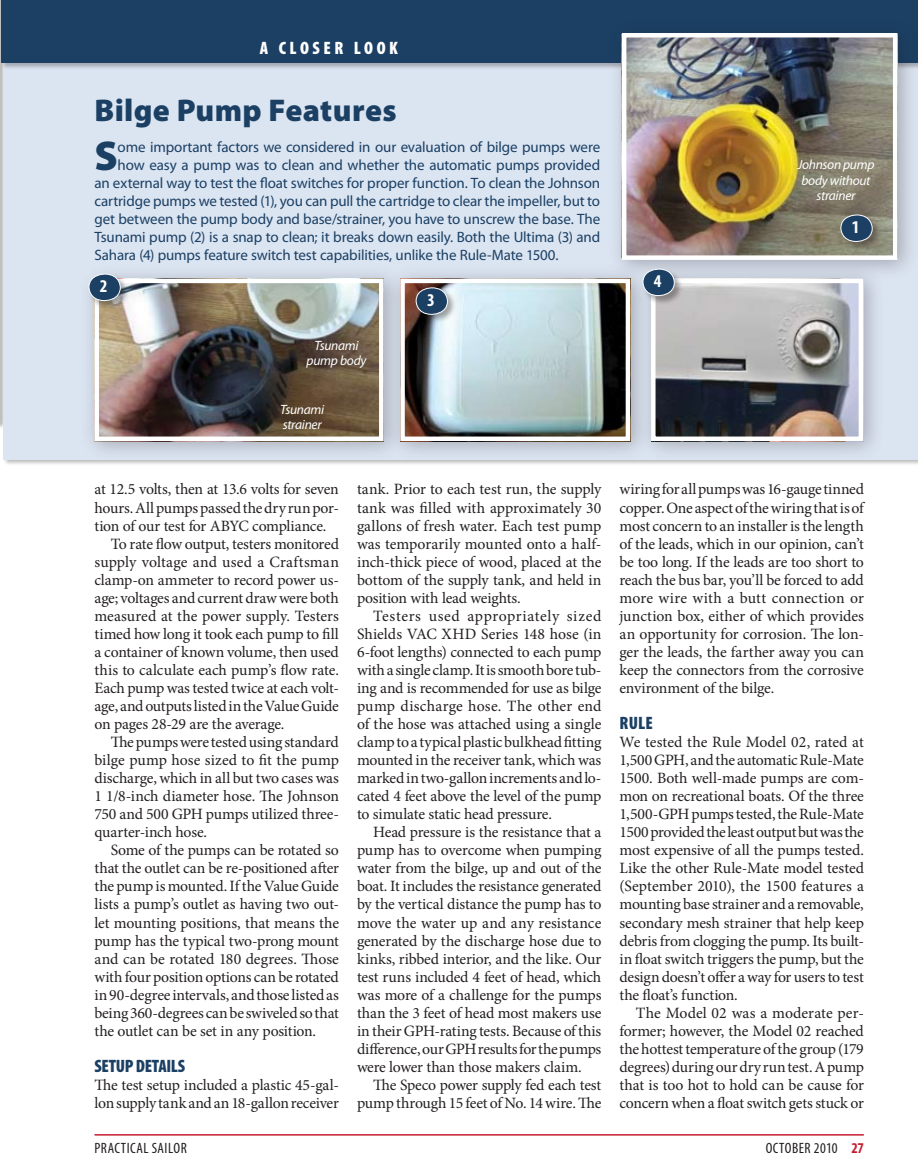
<style>
.page{position:relative;width:918px;height:1175px;background:#fff}
.page>*{position:absolute;margin:0;border:0;box-sizing:border-box;transform-origin:0 0}
.t1{font:900 41.7px "Myriad Pro";color:#1b4064}
.t2{font:900 31.5px "Myriad Pro";letter-spacing:.01em;color:#1b4064}
.t3{font:900 condensed 18px "Myriad Pro";letter-spacing:-.02em;color:#1b4064}
.t4{font:900 condensed 18px "Myriad Pro";letter-spacing:.195em;color:#fff}
.t5{font:700 condensed 18px "Myriad Pro";color:#fff}
.t6{font:15.75px/18px "Minion Pro";letter-spacing:-.015em;color:#231f20;text-align:justify}
.t7{font:15.75px "Minion Pro";letter-spacing:.005em;color:#231f20}
.t8{font:15px "Myriad Pro";letter-spacing:-.01em;color:#1b4064}
.t9{font:condensed 15px "Myriad Pro";letter-spacing:.03em;color:#231f20}
.t10{font:italic 13.5px/15px "Myriad Pro";letter-spacing:-.02em;color:#fff;text-align:center}
.s1{font-weight:700;color:#c41f30}
</style>
<div class="page">
<hr style="left:94px;top:1134px;width:770px;height:1px;background:#c41f30">
<div style="left:0;top:0;width:8px;height:429px;background:#231f20;opacity:.3"></div>
<img style="left:0;top:0;width:1px;height:422px">
<div style="left:4px;top:35px;width:914px;height:424px;background:#dbe4f1"></div>
<div style="left:1px;top:0;width:917px;height:71px;background:#231f20;opacity:.3"></div>
<div style="left:2px;top:0;width:916px;height:63px;background:#1b4064"></div>
<div style="left:637px;top:264px;width:249px;height:199px;background:#231f20;opacity:.3"></div>
<img style="left:656px;top:284px;width:202px;height:152px">
<div style="left:651px;top:279px;width:212px;height:162px;border:4px solid #fff"></div>
<div style="left:387px;top:264px;width:265px;height:199px;background:#231f20;opacity:.3"></div>
<img style="left:405px;top:284px;width:220px;height:152px">
<div style="left:400px;top:279px;width:230px;height:162px;border:4px solid #fff"></div>
<div style="left:81px;top:264px;width:324px;height:199px;background:#231f20;opacity:.3"></div>
<img style="left:99px;top:284px;width:280px;height:152px">
<div style="left:94px;top:279px;width:290px;height:162px;border:4px solid #fff"></div>
<div style="left:608px;top:19px;width:310px;height:263px;background:#231f20;opacity:.3"></div>
<img style="left:627px;top:38px;width:265px;height:217px">
<div style="left:622px;top:33px;width:275px;height:227px;border:4px solid #fff"></div>
<div style="left:839px;top:213px;width:44px;height:39px;background:#231f20;opacity:.4"></div>
<div style="left:841px;top:215px;width:31px;height:26px;background:#1b4064;border-radius:50%"></div>
<div style="left:841px;top:215px;width:32px;height:27px;border:1px solid #fff;border-radius:50%"></div>
<div style="left:87px;top:272px;width:44px;height:39px;background:#231f20;opacity:.4"></div>
<div style="left:89px;top:274px;width:31px;height:26px;background:#1b4064;border-radius:50%"></div>
<div style="left:89px;top:274px;width:32px;height:27px;border:1px solid #fff;border-radius:50%"></div>
<div style="left:414px;top:286px;width:44px;height:39px;background:#231f20;opacity:.4"></div>
<div style="left:416px;top:288px;width:31px;height:26px;background:#1b4064;border-radius:50%"></div>
<div style="left:416px;top:287px;width:32px;height:28px;border:1px solid #fff;border-radius:50%"></div>
<div style="left:641px;top:267px;width:44px;height:39px;background:#231f20;opacity:.4"></div>
<div style="left:643px;top:269px;width:31px;height:27px;background:#1b4064;border-radius:50%"></div>
<div style="left:643px;top:269px;width:32px;height:27px;border:1px solid #fff;border-radius:50%"></div>
<p class="t4" style="left:260px;top:36px;width:140px">A CLOSER LOOK</p>
<h2 class="t2" style="left:94px;top:89px;width:304px">Bilge Pump Features</h2>
<h1 class="t1" style="left:94px;top:128px;width:25px">S</h1>
<p class="t8" style="left:118px;top:137px;width:484px">ome important factors we considered in our evaluation of bilge pumps were</p>
<p class="t8" style="left:118px;top:155px;width:484px">how easy a pump was to clean and whether the automatic pumps provided</p>
<p class="t8" style="left:94px;top:173px;width:507px">an external way to test the float switches for proper function. To clean the Johnson</p>
<p class="t8" style="left:94px;top:191px;width:507px">cartridge pumps we tested (1), you can pull the cartridge to clear the impeller, but to</p>
<p class="t8" style="left:94px;top:209px;width:507px">get between the pump body and base/strainer, you have to unscrew the base. The</p>
<p class="t8" style="left:94px;top:227px;width:507px">Tsunami pump (2) is a snap to clean; it breaks down easily. Both the Ultima (3) and</p>
<p class="t8" style="left:94px;top:246px;width:465px">Sahara (4) pumps feature switch test capabilities, unlike the Rule-Mate 1500.</p>
<p class="t5" style="left:100px;top:275px;width:9px">2</p>
<p class="t10" style="left:307px;top:337px;width:62px">Tsunami pump body</p>
<p class="t10" style="left:280px;top:402px;width:46px;text-align:left">Tsunami strainer</p>
<p class="t5" style="left:427px;top:288px;width:9px">3</p>
<p class="t5" style="left:654px;top:270px;width:9px">4</p>
<p class="t10" style="left:797px;top:157px;width:79px">Johnson pump body without strainer</p>
<p class="t5" style="left:852px;top:216px;width:9px">1</p>
<p class="t6" style="left:94px;top:480px;width:246px">at 12.5 volts, then at 13.6 volts for seven</p>
<p class="t6" style="left:94px;top:498px;width:246px">hours. All pumps passed the dry run por-</p>
<p class="t6" style="left:94px;top:516px;width:234px">tion of our test for ABYC compliance.</p>
<p class="t6" style="left:111px;top:534px;width:230px">To rate flow output, testers monitored</p>
<p class="t7" style="left:94px;top:551px;width:246px">supply voltage and used a Craftsman</p>
<p class="t6" style="left:94px;top:570px;width:246px">clamp-on ammeter to record power us-</p>
<p class="t6" style="left:94px;top:589px;width:246px">age; voltages and current draw were both</p>
<p class="t6" style="left:94px;top:607px;width:246px">measured at the power supply. Testers</p>
<p class="t6" style="left:94px;top:625px;width:246px">timed how long it took each pump to fill</p>
<p class="t6" style="left:94px;top:643px;width:246px">a container of known volume, then used</p>
<p class="t6" style="left:94px;top:661px;width:246px">this to calculate each pump’s flow rate.</p>
<p class="t6" style="left:94px;top:679px;width:246px">Each pump was tested twice at each volt-</p>
<p class="t6" style="left:94px;top:697px;width:246px">age, and outputs listed in the Value Guide</p>
<p class="t6" style="left:94px;top:715px;width:192px">on pages 28-29 are the average.</p>
<p class="t6" style="left:111px;top:733px;width:230px">The pumps were tested using standard</p>
<p class="t6" style="left:94px;top:751px;width:246px">bilge pump hose sized to fit the pump</p>
<p class="t6" style="left:94px;top:769px;width:246px">discharge, which in all but two cases was</p>
<p class="t6" style="left:94px;top:787px;width:246px">1 1/8-inch diameter hose. The Johnson</p>
<p class="t6" style="left:94px;top:805px;width:246px">750 and 500 GPH pumps utilized three-</p>
<p class="t6" style="left:94px;top:823px;width:114px">quarter-inch hose.</p>
<p class="t6" style="left:111px;top:841px;width:230px">Some of the pumps can be rotated so</p>
<p class="t6" style="left:94px;top:859px;width:246px">that the outlet can be re-positioned after</p>
<p class="t6" style="left:94px;top:877px;width:246px">the pump is mounted. If the Value Guide</p>
<p class="t6" style="left:94px;top:895px;width:246px">lists a pump’s outlet as having two out-</p>
<p class="t6" style="left:94px;top:913px;width:246px">let mounting positions, that means the</p>
<p class="t6" style="left:94px;top:931px;width:246px">pump has the typical two-prong mount</p>
<p class="t7" style="left:94px;top:948px;width:246px">and can be rotated 180 degrees. Those</p>
<p class="t6" style="left:94px;top:967px;width:246px">with four position options can be rotated</p>
<p class="t6" style="left:94px;top:985px;width:246px">in 90-degree intervals, and those listed as</p>
<p class="t6" style="left:94px;top:1003px;width:246px">being 360-degrees can be swiveled so that</p>
<p class="t6" style="left:94px;top:1021px;width:223px">the outlet can be set in any position.</p>
<p class="t3" style="left:94px;top:1054px;width:92px">SETUP DETAILS</p>
<p class="t6" style="left:94px;top:1076px;width:246px">The test setup included a plastic 45-gal&shy;lon supply tank and an 18-gallon receiver</p>
<p class="t6" style="left:357px;top:480px;width:246px">tank. Prior to each test run, the supply tank was filled with approximately 30 gallons of fresh water. Each test pump was temporarily mounted onto a half&shy;inch-thick piece of wood, placed at the bottom of the supply tank, and held in position with lead weights.</p>
<p class="t6" style="left:357px;top:607px;width:246px;text-indent:16px">Testers used appropriately sized Shields VAC XHD Series 148 hose (in 6-foot lengths) connected to each pump with a single clamp. It is smooth bore tub&shy;ing and is recommended for use as bilge pump discharge hose. The other end of the hose was attached using a single clamp to a typical plastic bulkhead fitting mounted in the receiver tank, which was marked in two-gallon increments and lo&shy;cated 4 feet above the level of the pump to simulate static head pressure.</p>
<p class="t6" style="left:357px;top:823px;width:246px;text-indent:16px">Head pressure is the resistance that a pump has to overcome when pumping water from the bilge, up and out of the boat. It includes the resistance generated by the vertical distance the pump has to move the water up and any resistance generated by the discharge hose due to kinks, ribbed interior, and the like. Our test runs included 4 feet of head, which was more of a challenge for the pumps than the 3 feet of head most makers use in their GPH-rating tests. Because of this difference, our GPH results for the pumps were lower than those makers claim.</p>
<p class="t6" style="left:357px;top:1076px;width:246px;text-align:right">The Speco power supply fed each test pump through 15 feet of No. 14 wire. The</p>
<p class="t6" style="left:620px;top:480px;width:246px">wiring for all pumps was 16-gauge tinned copper. One aspect of the wiring that is of most concern to an installer is the length of the leads, which in our opinion, can’t be too long. If the leads are too short to reach the bus bar, you’ll be forced to add more wire with a butt connection or junction box, either of which provides an opportunity for corrosion. The lon&shy;ger the leads, the farther away you can keep the connectors from the corrosive environment of the bilge.</p>
<p class="t3" style="left:620px;top:711px;width:9px">RULE</p>
<p class="t6" style="left:620px;top:733px;width:246px">We tested the Rule Model 02, rated at 1,500 GPH, and the automatic Rule-Mate 1500. Both well-made pumps are com&shy;mon on recreational boats. Of the three 1,500-GPH pumps tested, the Rule-Mate 1500 provided the least output but was the most expensive of all the pumps tested.<br>Like the other Rule-Mate model tested (September 2010), the 1500 features a mounting base strainer and a removable, secondary mesh strainer that help keep debris from clogging the pump. Its built&shy;in float switch triggers the pump, but the design doesn’t offer a way for users to test the float’s function.</p>
<p class="t6" style="left:620px;top:1003px;width:246px;text-indent:16px">The Model 02 was a moderate per&shy;former; however, the Model 02 reached the hottest temperature of the group (179 degrees) during our dry run test. A pump that is too hot to hold can be cause for concern when a float switch gets stuck or</p>
<p class="t9" style="left:94px;top:1138px;width:94px">PRACTICAL SAILOR</p>
<p class="t9" style="left:766px;top:1138px;width:100px">OCTOBER 2010 <span class="s1">27</span></p>
</div>
